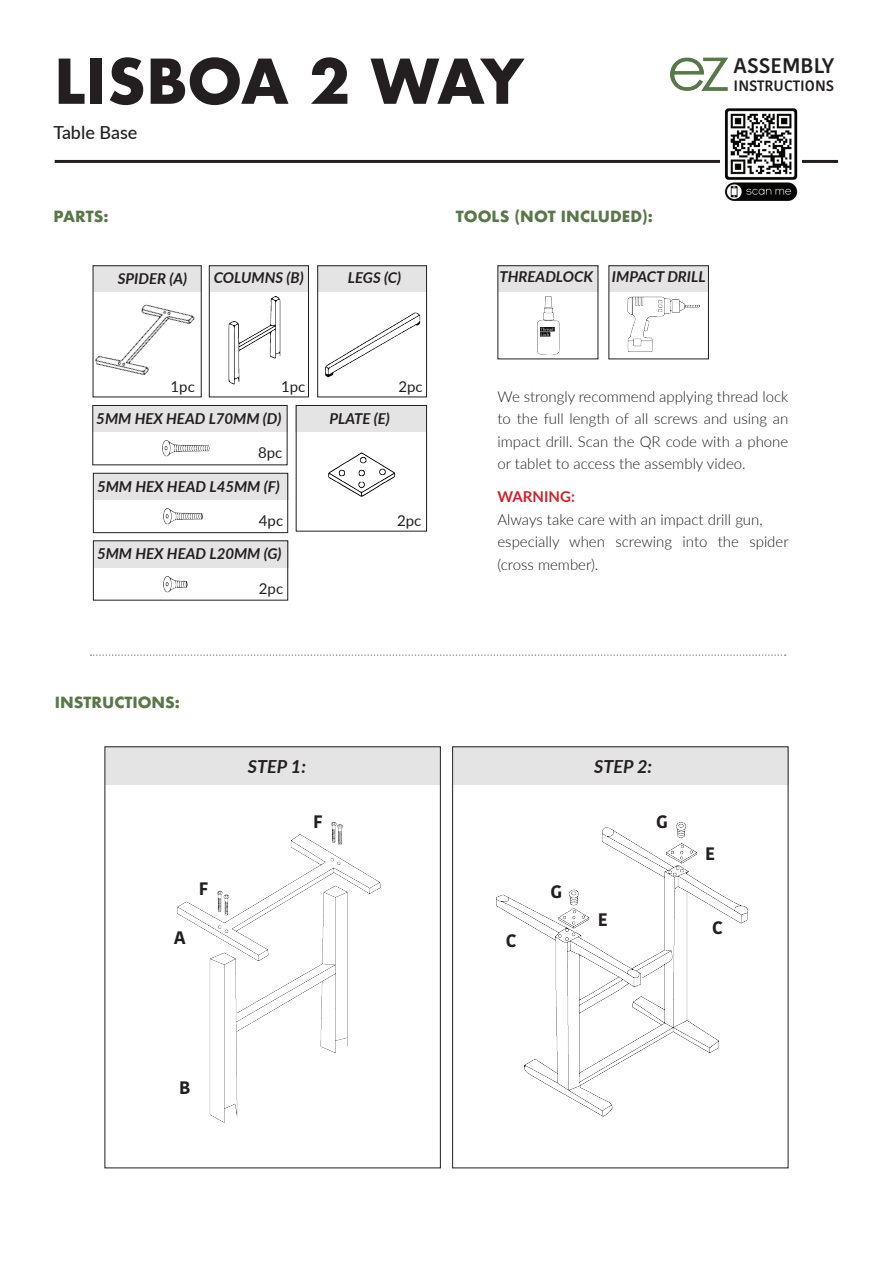
<style>
.page{position:relative;width:893px;height:1263px;background:#fff}
.page>*{position:absolute;margin:0;border:0;box-sizing:border-box;transform-origin:0 0}
.t1{font:700 60px "Futura";letter-spacing:-.005em;color:#231f20}
.t2{font:600 21px "Kohinoor Devanagari";color:#231f20}
.t3{font:italic 700 18px "Lato";color:#231f20}
.t4{font:700 18px "Kohinoor Devanagari";color:#231f20}
.t5{font:500 18px "Lato";color:#231f20}
.t6{font:300 15px/22.5px "Lato";color:#231f20;text-align:justify}
.t7{font:italic 700 15px "Lato";color:#231f20}
.t8{font:700 15px "Futura";color:#587849}
.t9{font:15px "Lato";color:#231f20}
.t10{font:600 15px "Kohinoor Devanagari";color:#231f20}
.t11{font:700 15px "Lato";color:#d1232a}
</style>
<div class="page">
<div style="left:498px;top:265px;width:100px;height:27px;background:#e4e4e4"></div>
<div style="left:94px;top:265px;width:108px;height:27px;background:#e4e4e4"></div>
<hr style="left:55px;top:160px;width:783px;height:3px;background:#231f20">
<img style="left:670px;top:57px;width:58px;height:34px">
<div style="left:93px;top:265px;width:109px;height:132px;border:1px solid #231f20"></div>
<img style="left:537px;top:296px;width:23px;height:59px">
<div style="left:210px;top:265px;width:99px;height:27px;background:#e4e4e4"></div>
<div style="left:209px;top:265px;width:100px;height:132px;border:1px solid #231f20"></div>
<div style="left:609px;top:265px;width:100px;height:27px;background:#e4e4e4"></div>
<div style="left:608px;top:265px;width:101px;height:94px;border:1px solid #231f20"></div>
<img style="left:627px;top:296px;width:72px;height:56px">
<div style="left:92px;top:405px;width:195px;height:27px;background:#e4e4e4"></div>
<div style="left:92px;top:405px;width:195px;height:60px;border:1px solid #231f20"></div>
<img style="left:162px;top:440px;width:48px;height:17px">
<svg style="left:91px;top:654px;width:695px;height:2px"></svg>
<img style="left:92px;top:289px;width:128px;height:109px">
<img style="left:214px;top:297px;width:67px;height:89px">
<img style="left:307px;top:301px;width:121px;height:84px">
<div style="left:318px;top:265px;width:109px;height:27px;background:#e4e4e4"></div>
<div style="left:317px;top:265px;width:110px;height:132px;border:1px solid #231f20"></div>
<div style="left:296px;top:405px;width:131px;height:27px;background:#e4e4e4"></div>
<div style="left:296px;top:405px;width:131px;height:126px;border:1px solid #231f20"></div>
<img style="left:328px;top:452px;width:68px;height:45px">
<div style="left:93px;top:473px;width:195px;height:27px;background:#e4e4e4"></div>
<div style="left:93px;top:473px;width:195px;height:60px;border:1px solid #231f20"></div>
<img style="left:163px;top:508px;width:38px;height:17px">
<svg style="left:201px;top:513px;width:2px;height:7px"></svg>
<div style="left:93px;top:541px;width:195px;height:26px;background:#e4e4e4"></div>
<img style="left:163px;top:576px;width:23px;height:17px">
<img style="left:177px;top:822px;width:204px;height:301px">
<img style="left:496px;top:822px;width:252px;height:295px">
<div style="left:106px;top:746px;width:335px;height:39px;background:#e4e4e4"></div>
<div style="left:105px;top:746px;width:336px;height:422px;border:1px solid #231f20"></div>
<div style="left:453px;top:746px;width:335px;height:39px;background:#e4e4e4"></div>
<div style="left:452px;top:746px;width:336px;height:422px;border:1px solid #231f20"></div>
<div style="left:333px;top:1063px;width:80px;height:67px;background:#fff"></div>
<div style="left:702px;top:809px;width:75px;height:53px;background:#fff"></div>
<img style="left:720px;top:109px;width:81px;height:92px">
<h1 class="t1" style="left:54px;top:38px;width:472px">LISBOA 2 WAY</h1>
<p class="t5" style="left:53px;top:119px;width:85px">Table Base</p>
<p class="t8" style="left:53px;top:205px;width:57px">PARTS:</p>
<p class="t7" style="left:118px;top:267px;width:71px">SPIDER (A)</p>
<p class="t7" style="left:214px;top:267px;width:91px">COLUMNS (B)</p>
<p class="t7" style="left:348px;top:267px;width:55px">LEGS (C)</p>
<p class="t8" style="left:456px;top:205px;width:199px">TOOLS (NOT INCLUDED):</p>
<p class="t7" style="left:499px;top:266px;width:95px">THREADLOCK</p>
<p class="t7" style="left:612px;top:266px;width:95px">IMPACT DRILL</p>
<h2 class="t2" style="left:734px;top:53px;width:102px">ASSEMBLY</h2>
<p class="t10" style="left:734px;top:77px;width:102px">INSTRUCTIONS</p>
<p class="t9" style="left:171px;top:375px;width:26px">1pc</p>
<p class="t9" style="left:281px;top:375px;width:26px">1pc</p>
<p class="t7" style="left:96px;top:407px;width:187px">5MM HEX HEAD L70MM (D)</p>
<p class="t9" style="left:258px;top:442px;width:26px">8pc</p>
<p class="t7" style="left:97px;top:475px;width:184px">5MM HEX HEAD L45MM (F)</p>
<p class="t9" style="left:259px;top:510px;width:26px">4pc</p>
<p class="t7" style="left:97px;top:543px;width:186px">5MM HEX HEAD L20MM (G)</p>
<p class="t9" style="left:259px;top:578px;width:26px">2pc</p>
<p class="t7" style="left:330px;top:407px;width:62px">PLATE (E)</p>
<p class="t9" style="left:398px;top:375px;width:26px">2pc</p>
<p class="t9" style="left:397px;top:509px;width:26px">2pc</p>
<p class="t8" style="left:55px;top:692px;width:127px">INSTRUCTIONS:</p>
<p class="t6" style="left:497px;top:384px;width:292px">We strongly recommend applying thread lock to the full length of all screws and using an impact drill. Scan the QR code with a phone or tablet to access the assembly video.</p>
<p class="t11" style="left:497px;top:486px;width:79px">WARNING:</p>
<p class="t6" style="left:497px;top:507px;width:293px;text-align:left">Always take care with an impact drill gun, especially when screwing into the spider (cross member).</p>
<p class="t3" style="left:248px;top:753px;width:60px">STEP 1:</p>
<p class="t3" style="left:594px;top:753px;width:60px">STEP 2:</p>
<p class="t4" style="left:174px;top:921px;width:13px">A</p>
<p class="t4" style="left:199px;top:873px;width:11px">F</p>
<p class="t4" style="left:179px;top:1071px;width:13px">B</p>
<p class="t4" style="left:313px;top:805px;width:11px">F</p>
<p class="t4" style="left:506px;top:924px;width:12px">C</p>
<p class="t4" style="left:551px;top:875px;width:13px">G</p>
<p class="t4" style="left:598px;top:903px;width:12px">E</p>
<p class="t4" style="left:656px;top:805px;width:13px">G</p>
<p class="t4" style="left:705px;top:837px;width:12px">E</p>
<p class="t4" style="left:712px;top:911px;width:12px">C</p>
</div>
